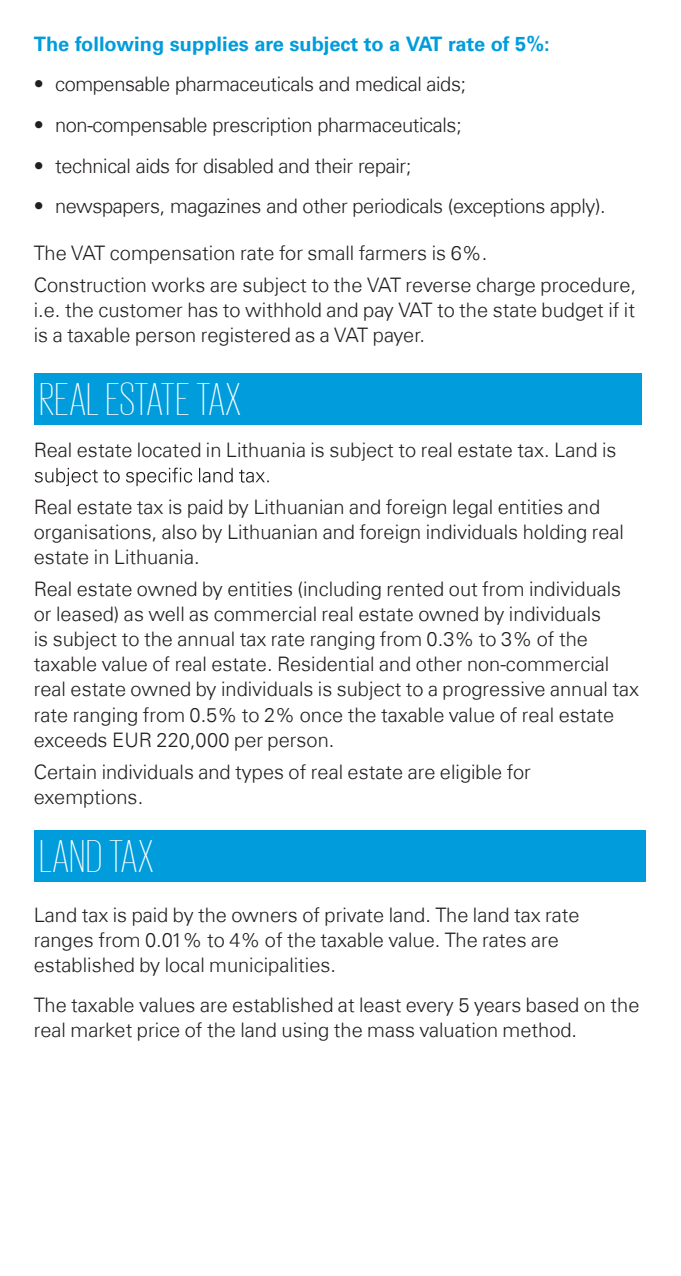
<style>
.page{position:relative;width:681px;height:1276px;background:#fff}
.page>*{position:absolute;margin:0;border:0;box-sizing:border-box;transform-origin:0 0}
.t1{font:200 47.5px "KPMG";letter-spacing:.02em;color:#fff}
.t2{font:300 20px/25px "Universfor KPMG";color:#231f20}
.t3{font:300 20px "Universfor KPMG";letter-spacing:-.02em;color:#231f20}
.t4{font:700 20px "Universfor KPMG";color:#009cdc}
</style>
<div class="page">
<div style="left:34px;top:373px;width:607px;height:52px;background:#009cdc"></div>
<svg style="left:35px;top:467px;width:234px;height:19px"></svg>
<div style="left:34px;top:830px;width:611px;height:51px;background:#009cdc"></div>
<p class="t4" style="left:34px;top:32px;width:517px">The following supplies are subject to a VAT rate of 5%:</p>
<p class="t3" style="left:34px;top:72px;width:433px">• compensable pharmaceuticals and medical aids;</p>
<p class="t3" style="left:34px;top:113px;width:429px">• non-compensable prescription pharmaceuticals;</p>
<p class="t3" style="left:34px;top:153px;width:379px">• technical aids for disabled and their repair;</p>
<p class="t3" style="left:34px;top:194px;width:573px">• newspapers, magazines and other periodicals (exceptions apply).</p>
<p class="t2" style="left:34px;top:236px;width:603px;line-height:32px">The VAT compensation rate for small farmers is 6%.<br>Construction works are subject to the VAT reverse charge procedure,</p>
<p class="t2" style="left:34px;top:297px;width:602px">i.e. the customer has to withhold and pay VAT to the state budget if it is a taxable person registered as a VAT payer.</p>
<h1 class="t1" style="left:39px;top:376px;width:203px">REALESTATETAX</h1>
<p class="t2" style="left:34px;top:437px;width:584px">Real estate located in Lithuania is subject to real estate tax. Land is</p>
<p class="t2" style="left:34px;top:495px;width:591px">Real estate tax is paid by Lithuanian and foreign legal entities and organisations, also by Lithuanian and foreign individuals holding real estate in Lithuania.</p>
<p class="t2" style="left:34px;top:577px;width:606px">Real estate owned by entities (including rented out from individuals or leased) as well as commercial real estate owned by individuals<br>is subject to the annual tax rate ranging from 0.3% to 3% of the taxable value of real estate. Residential and other non-commercial real estate owned by individuals is subject to a progressive annual tax rate ranging from 0.5% to 2% once the taxable value of real estate exceeds EUR 220,000 per person.</p>
<p class="t2" style="left:34px;top:759px;width:498px">Certain individuals and types of real estate are eligible for exemptions.</p>
<h1 class="t1" style="left:39px;top:833px;width:115px">LANDTAX</h1>
<p class="t2" style="left:34px;top:903px;width:547px">Land tax is paid by the owners of private land. The land tax rate ranges from 0.01% to 4% of the taxable value. The rates are established by local municipalities.</p>
<p class="t2" style="left:34px;top:992px;width:607px">The taxable values are established at least every 5 years based on the real market price of the land using the mass valuation method.</p>
</div>
